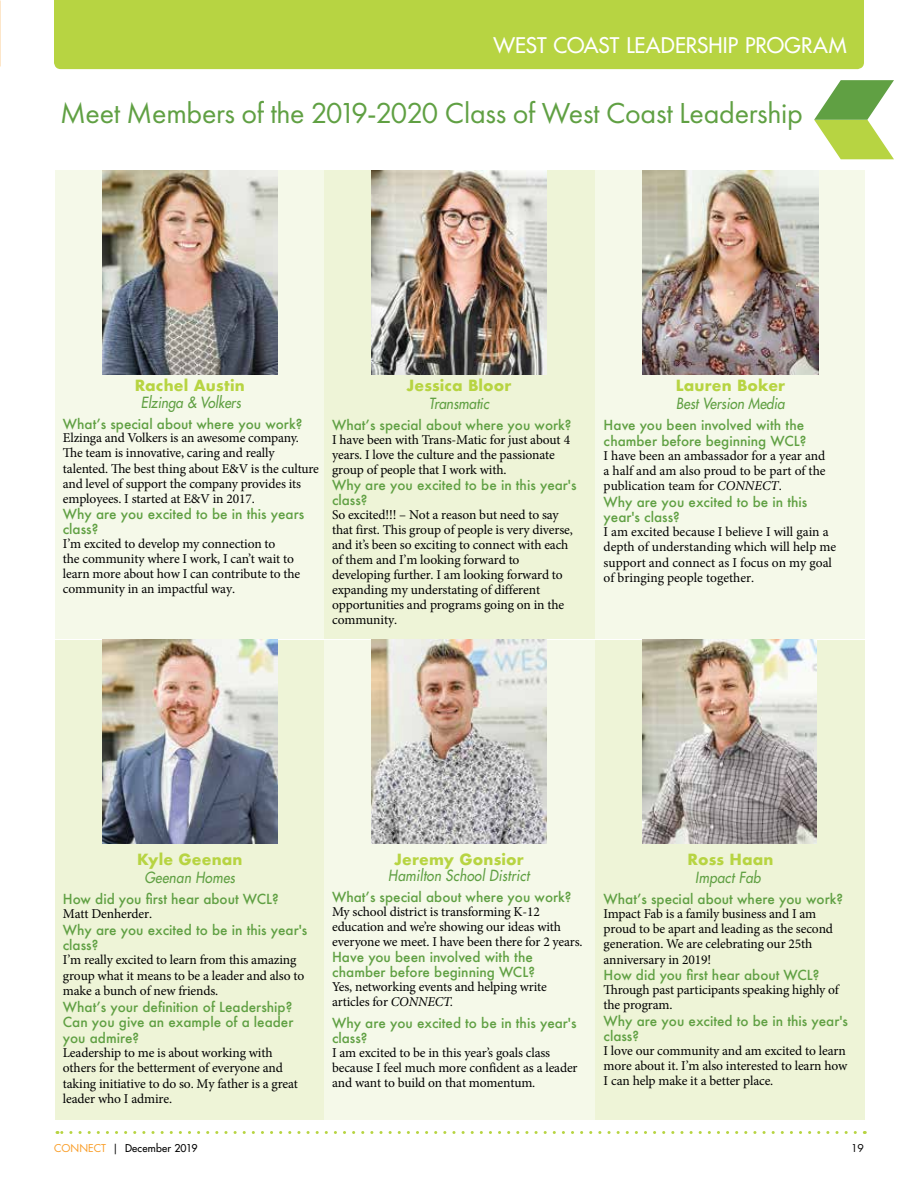
<style>
.page{position:relative;width:918px;height:1188px;background:#fff}
.page>*{position:absolute;margin:0;border:0;box-sizing:border-box;transform-origin:0 0}
.t1{font:30px "Futura PT";letter-spacing:-.01em;color:#60a043}
.t2{font:21px "Futura";letter-spacing:.005em;color:#fff}
.t3{font:700 15px "Futura";letter-spacing:.01em;color:#b7d442}
.t4{font:italic 15px "Futura";letter-spacing:.02em;color:#60a043;scale:.9 1}
.t5{font:italic 15px "Futura";color:#60a043;scale:.9 1}
.t6{font:13.5px/15px "Minion Pro";letter-spacing:-.01em;color:#000}
.t7{font:500 13.5px/15px "Futura";color:#60a043}
.t8{font:10.5px "Futura";letter-spacing:.02em;color:#000}
.t9{font:10.5px "Futura";color:#000}
.s1{font-style:italic}
.s2{color:#f99c25}
.s3{font-style:inherit}
</style>
<div class="page">
<div style="left:55px;top:171px;width:270px;height:468px;background:#f5f9e9"></div>
<div style="left:55px;top:640px;width:270px;height:479px;background:#eef4d7"></div>
<div style="left:325px;top:171px;width:270px;height:468px;background:#eef4d7"></div>
<div style="left:325px;top:640px;width:270px;height:479px;background:#f5f9e9"></div>
<div style="left:595px;top:171px;width:270px;height:468px;background:#f5f9e9"></div>
<div style="left:595px;top:640px;width:270px;height:479px;background:#eef4d7"></div>
<div style="left:54px;top:0;width:810px;height:69px;background:#b7d442"></div>
<svg style="left:814px;top:80px;width:80px;height:79px"></svg>
<svg style="left:57px;top:1131px;width:798px;height:3px"></svg>
<img style="left:102px;top:171px;width:176px;height:203px">
<img style="left:371px;top:171px;width:176px;height:203px">
<img style="left:643px;top:171px;width:175px;height:203px">
<img style="left:102px;top:640px;width:176px;height:203px">
<img style="left:371px;top:640px;width:176px;height:203px">
<img style="left:643px;top:640px;width:174px;height:203px">
<h2 class="t2" style="left:494px;top:32px;width:355px">WEST COAST LEADERSHIP PROGRAM</h2>
<h1 class="t1" style="left:60px;top:96px;width:744px">Meet Members of the 2019-2020 Class of West Coast Leadership</h1>
<p class="t3" style="left:135px;top:375px;width:112px">Rachel Austin</p>
<p class="t5" style="left:141px;top:393px;width:113px">Elzinga &amp; Volkers</p>
<p class="t7" style="left:63px;top:416px;width:241px">What’s special about where you work?</p>
<p class="t6" style="left:63px;top:431px;width:258px">Elzinga and Volkers is an awesome company.<br>The team is innovative, caring and really talented. The best thing about E&amp;V is the culture and level of support the company provides its employees. I started at E&amp;V in 2017.</p>
<p class="t7" style="left:63px;top:506px;width:243px">Why are you excited to be in this years class?</p>
<p class="t6" style="left:63px;top:536px;width:239px">I’m excited to develop my connection to<br>the community where I work, I can’t wait to learn more about how I can contribute to the community in an impactful way.</p>
<p class="t3" style="left:406px;top:375px;width:107px">Jessica Bloor</p>
<p class="t5" style="left:429px;top:394px;width:68px">Transmatic</p>
<p class="t7" style="left:332px;top:418px;width:241px">What’s special about where you work?</p>
<p class="t6" style="left:332px;top:432px;width:240px">I have been with Trans-Matic for just about 4 years. I love the culture and the passionate group of people that I work with.</p>
<p class="t7" style="left:332px;top:478px;width:246px">Why are you excited to be in this year's class?</p>
<p class="t6" style="left:332px;top:507px;width:242px">So excited!!! – Not a reason but need to say that first. This group of people is very diverse, and it’s been so exciting to connect with each of them and I’m looking forward to developing further. I am looking forward to expanding my understating of different opportunities and programs going on in the community.</p>
<p class="t3" style="left:676px;top:375px;width:111px">Lauren Boker</p>
<p class="t5" style="left:676px;top:394px;width:122px">Best Version Media</p>
<p class="t7" style="left:604px;top:418px;width:204px">Have you been involved with the chamber before beginning WCL?</p>
<p class="t6" style="left:604px;top:448px;width:224px;text-align:justify">I have been an ambassador for a year and a half and am also proud to be part of the publication team for <span class="s1">CONNECT</span>.</p>
<p class="t7" style="left:604px;top:494px;width:205px">Why are you excited to be in this year's class?</p>
<p class="t6" style="left:604px;top:524px;width:234px">I am excited because I believe I will gain a depth of understanding which will help me support and connect as I focus on my goal of bringing people together.</p>
<p class="t3" style="left:137px;top:848px;width:107px">Kyle Geenan</p>
<p class="t4" style="left:144px;top:868px;width:102px">Geenan Homes</p>
<p class="t7" style="left:63px;top:891px;width:217px">How did you first hear about WCL?</p>
<p class="t6" style="left:63px;top:906px;width:91px">Matt Denherder.</p>
<p class="t7" style="left:63px;top:922px;width:246px;line-height:15.5px">Why are you excited to be in this year's class?</p>
<p class="t6" style="left:63px;top:952px;width:243px;line-height:15.5px">I’m really excited to learn from this amazing group what it means to be a leader and also to make a bunch of new friends.</p>
<p class="t7" style="left:63px;top:999px;width:232px;line-height:15.5px;text-align:justify">What’s your definition of Leadership?<br>Can you give an example of a leader you admire?</p>
<p class="t6" style="left:63px;top:1045px;width:237px;line-height:15.5px">Leadership to me is about working with others for the betterment of everyone and taking initiative to do so. My father is a great leader who I admire.</p>
<p class="t3" style="left:394px;top:848px;width:131px">Jeremy Gonsior</p>
<p class="t4" style="left:388px;top:866px;width:158px">Hamilton School District</p>
<p class="t7" style="left:332px;top:889px;width:241px">What’s special about where you work?</p>
<p class="t6" style="left:332px;top:904px;width:252px">My school district is transforming K-12 education and we’re showing our ideas with everyone we meet. I have been there for 2 years.</p>
<p class="t7" style="left:332px;top:950px;width:204px">Have you been involved with the chamber before beginning WCL?</p>
<p class="t6" style="left:332px;top:979px;width:216px">Yes, networking events and helping write articles for <span class="s1">CONNECT.</span></p>
<p class="t7" style="left:332px;top:1015px;width:246px">Why are you excited to be in this year's class?</p>
<p class="t6" style="left:332px;top:1045px;width:247px">I am excited to be in this year’s goals class because I feel much more confident as a leader and want to build on that momentum.</p>
<p class="t3" style="left:688px;top:848px;width:87px">Ross Haan</p>
<p class="t4" style="left:695px;top:868px;width:74px">Impact Fab</p>
<p class="t7" style="left:604px;top:891px;width:241px">What’s special about where you work?</p>
<p class="t6" style="left:604px;top:906px;width:231px">Impact Fab is a family business and I am proud to be apart and leading as the second generation. We are celebrating our 25th anniversary in 2019!</p>
<p class="t7" style="left:604px;top:967px;width:217px">How did you first hear about WCL?</p>
<p class="t6" style="left:604px;top:982px;width:237px">Through past participants speaking highly of the program.</p>
<p class="t7" style="left:604px;top:1013px;width:246px">Why are you excited to be in this year's class?</p>
<p class="t6" style="left:604px;top:1043px;width:245px">I love our community and am excited to learn more about it. I’m also interested to learn how<br>I can help make it a better place.</p>
<p class="t8" style="left:54px;top:1142px;width:145px"><span class="s2">CONNECT</span> <span class="s3">|</span> December 2019</p>
<p class="t9" style="left:851px;top:1142px;width:14px">19</p>
</div>
